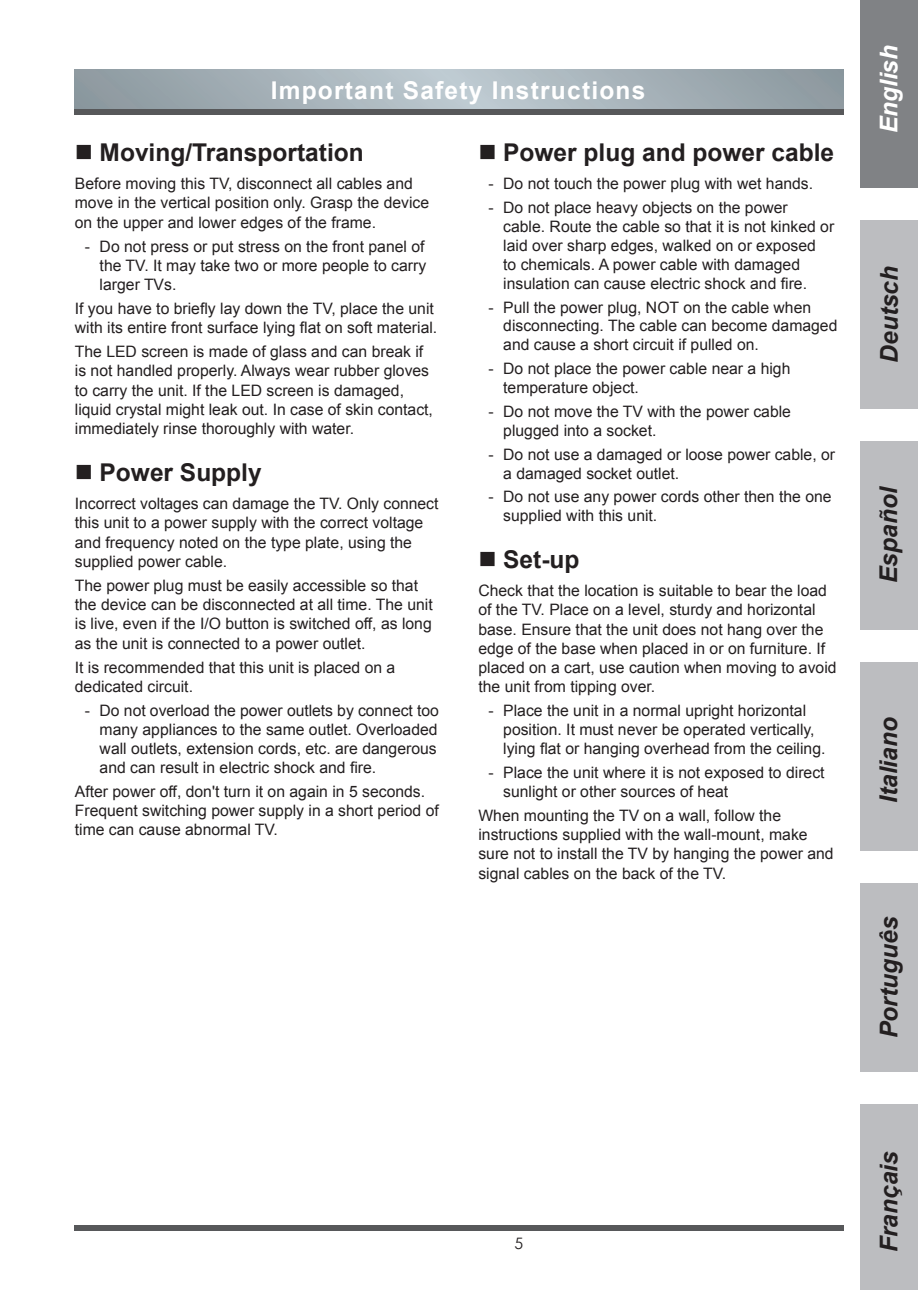
<style>
.page{position:relative;width:918px;height:1290px;background:#fff}
.page>*{position:absolute;margin:0;border:0;box-sizing:border-box;transform-origin:0 0}
.t1{font:700 24.5px "Arial";color:#231f20}
.t2{font:italic 700 24.5px "Arial";color:#231f20}
.t3{font:700 24.5px "Arial";letter-spacing:.05em;color:#fff}
.t4{font:italic 700 24.5px "Arial";color:#fff}
.t5{font:15.75px/19.2px "Arial";color:#231f20}
.t6{font:15.75px "Century Gothic";color:#231f20}
</style>
<div class="page">
<svg style="left:74px;top:69px;width:769px;height:40px;background:#a4b0b7"></svg>
<div style="left:74px;top:109px;width:769px;height:5px;background:#57585a"></div>
<div style="left:74px;top:1225px;width:769px;height:5px;background:#57585a"></div>
<div style="left:860px;top:0;width:58px;height:187px;background:#808285"></div>
<div style="left:860px;top:220px;width:58px;height:188px;background:#bcbdc0"></div>
<div style="left:860px;top:441px;width:58px;height:188px;background:#bcbdc0"></div>
<div style="left:860px;top:662px;width:58px;height:188px;background:#bcbdc0"></div>
<div style="left:860px;top:883px;width:58px;height:188px;background:#bcbdc0"></div>
<div style="left:860px;top:1104px;width:58px;height:186px;background:#bcbdc0"></div>
<h1 class="t3" style="left:271px;top:74px;width:376px">Important Safety Instructions</h1>
<h1 class="t1" style="left:100px;top:136px;width:266px">Moving/Transportation</h1>
<p class="t5" style="left:75px;top:174px;width:356px">Before moving this TV, disconnect all cables and move in the vertical position only. Grasp the device on the upper and lower edges of the frame.</p>
<p class="t5" style="left:100px;top:237px;width:328px;text-align:justify;text-indent:-15px">- Do not press or put stress on the front panel of the TV. It may take two or more people to carry larger TVs.</p>
<p class="t5" style="left:75px;top:298px;width:364px">If you have to briefly lay down the TV, place the unit with its entire front surface lying flat on soft material.</p>
<p class="t5" style="left:75px;top:342px;width:360px">The LED screen is made of glass and can break if is not handled properly. Always wear rubber gloves to carry the unit. If the LED screen is damaged, liquid crystal might leak out. In case of skin contact, immediately rinse thoroughly with water.</p>
<h1 class="t1" style="left:100px;top:456px;width:164px">Power Supply</h1>
<p class="t5" style="left:75px;top:494px;width:365px">Incorrect voltages can damage the TV. Only connect this unit to a power supply with the correct voltage and frequency noted on the type plate, using the supplied power cable.</p>
<p class="t5" style="left:75px;top:576px;width:359px">The power plug must be easily accessible so that the device can be disconnected at all time. The unit is live, even if the I/O button is switched off, as long as the unit is connected to a power outlet.</p>
<p class="t5" style="left:75px;top:658px;width:322px">It is recommended that this unit is placed on a dedicated circuit.</p>
<p class="t5" style="left:100px;top:701px;width:341px;text-indent:-15px">- Do not overload the power outlets by connect too many appliances to the same outlet. Overloaded wall outlets, extension cords, etc. are dangerous and can result in electric shock and fire.</p>
<p class="t5" style="left:75px;top:782px;width:365px">After power off, don't turn it on again in 5 seconds.<br>Frequent switching power supply in a short period of time can cause abnormal TV.</p>
<h1 class="t1" style="left:503px;top:136px;width:332px">Power plug and power cable</h1>
<p class="t5" style="left:488px;top:174px;width:326px">- Do not touch the power plug with wet hands.</p>
<p class="t5" style="left:503px;top:198px;width:332px;text-indent:-15px">- Do not place heavy objects on the power<br>cable. Route the cable so that it is not kinked or laid over sharp edges, walked on or exposed<br>to chemicals. A power cable with damaged insulation can cause electric shock and fire.</p>
<p class="t5" style="left:503px;top:298px;width:336px;text-indent:-15px">- Pull the power plug, NOT on the cable when disconnecting. The cable can become damaged and cause a short circuit if pulled on.</p>
<p class="t5" style="left:503px;top:359px;width:289px;text-indent:-15px">- Do not place the power cable near a high temperature object.</p>
<p class="t5" style="left:503px;top:402px;width:289px;text-indent:-15px">- Do not move the TV with the power cable plugged into a socket.</p>
<p class="t5" style="left:503px;top:445px;width:333px;text-indent:-15px">- Do not use a damaged or loose power cable, or a damaged socket outlet.</p>
<p class="t5" style="left:503px;top:488px;width:330px;text-indent:-15px">- Do not use any power cords other then the one supplied with this unit.</p>
<h1 class="t1" style="left:503px;top:543px;width:78px">Set-up</h1>
<p class="t5" style="left:478px;top:581px;width:360px">Check that the location is suitable to bear the load of the TV. Place on a level, sturdy and horizontal base. Ensure that the unit does not hang over the edge of the base when placed in or on furniture. If placed on a cart, use caution when moving to avoid the unit from tipping over.</p>
<p class="t5" style="left:503px;top:702px;width:324px;text-indent:-15px">- Place the unit in a normal upright horizontal position. It must never be operated vertically, lying flat or hanging overhead from the ceiling.</p>
<p class="t5" style="left:503px;top:763px;width:323px;text-indent:-15px">- Place the unit where it is not exposed to direct sunlight or other sources of heat</p>
<p class="t5" style="left:478px;top:806px;width:357px">When mounting the TV on a wall, follow the instructions supplied with the wall-mount, make sure not to install the TV by hanging the power and signal cables on the back of the TV.</p>
<h1 class="t4" style="left:872px;top:133px;width:90px;rotate:-90deg">English</h1>
<h1 class="t2" style="left:873px;top:363px;width:98px;rotate:-90deg">Deutsch</h1>
<h1 class="t2" style="left:872px;top:583px;width:98px;rotate:-90deg">Español</h1>
<h1 class="t2" style="left:872px;top:803px;width:87px;rotate:-90deg">Italiano</h1>
<h1 class="t2" style="left:872px;top:1038px;width:123px;rotate:-90deg">Português</h1>
<p class="t6" style="left:514px;top:1232px;width:10px">5</p>
<h1 class="t2" style="left:872px;top:1252px;width:102px;rotate:-90deg">Français</h1>
</div>
